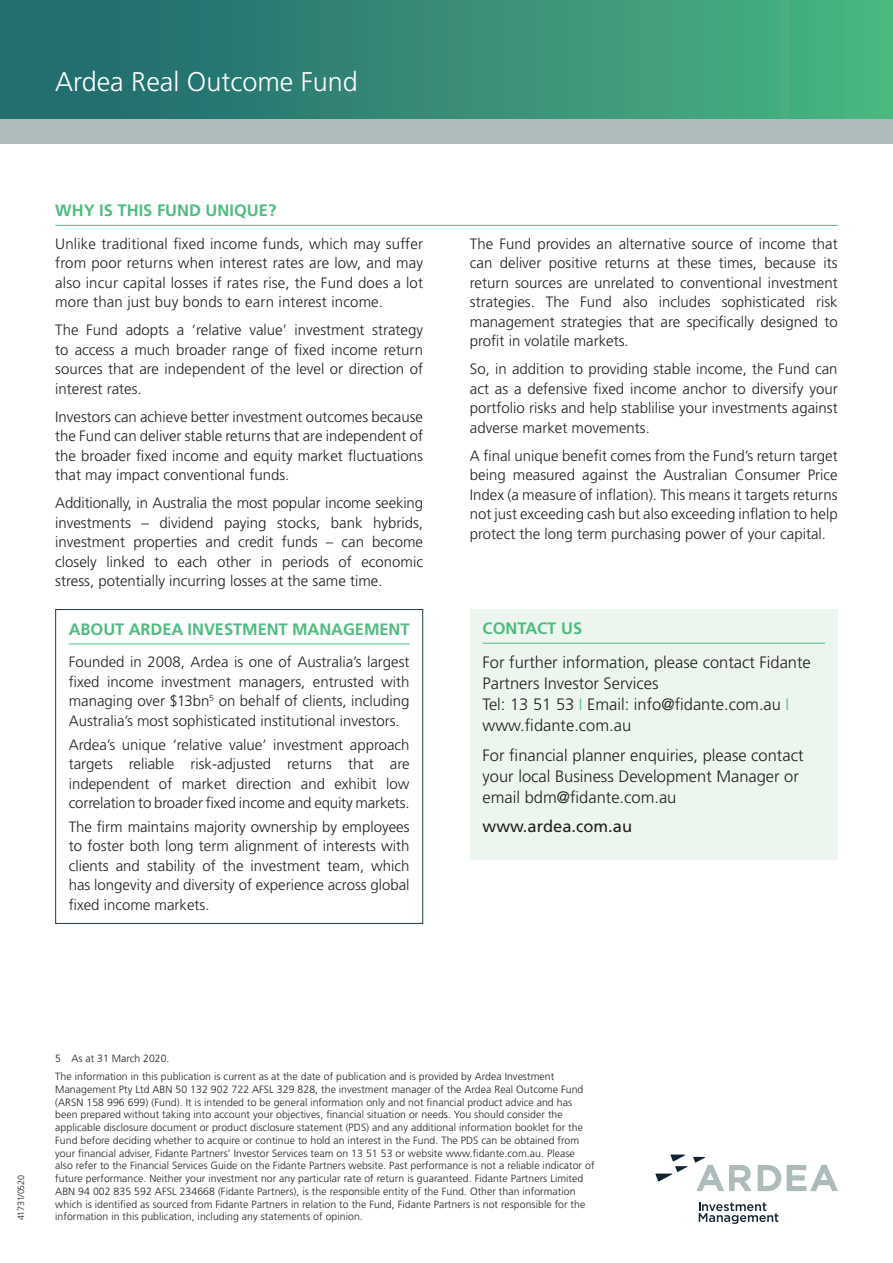
<style>
.page{position:relative;width:893px;height:1263px;background:#fff}
.page>*{position:absolute;margin:0;border:0;box-sizing:border-box;transform-origin:0 0}
._2__Intro{font:300 27px "Frutiger";color:#fff}
.BODY{font:300 16.5px/21px "Frutiger";color:#231f20}
.t1{font:700 16.5px "Frutiger";letter-spacing:-.005em;color:#4ebc7f}
.BODY-2{font:16.5px "Frutiger";color:#231f20}
.BODY-3{font:300 15px/19.5px "Frutiger";color:#231f20;text-align:justify}
.FOOTNOTE{font:300 10.5px/12.8px "Frutiger";letter-spacing:.005em;color:#231f20}
.t2{font:300 9px "Frutiger";letter-spacing:-.025em;color:#231f20}
.s1{color:#4ebc7f}
</style>
<div class="page">
<hr style="left:55px;top:225px;width:783px;height:1px;background:#4ebc7f">
<div style="left:0;top:0;width:893px;height:131px;background:linear-gradient(to right,#20666e,#4cb581)"></div>
<div style="left:0;top:119px;width:893px;height:25px;background:#adbbbb"></div>
<svg style="left:699px;top:1202px;width:79px;height:22px"></svg>
<svg style="left:758px;top:1165px;width:23px;height:26px"></svg>
<svg style="left:787px;top:1165px;width:51px;height:26px"></svg>
<svg style="left:655px;top:1154px;width:32px;height:27px"></svg>
<svg style="left:693px;top:1157px;width:58px;height:34px"></svg>
<hr style="left:69px;top:643px;width:341px;height:1px;background:#4ebc7f">
<div style="left:55px;top:609px;width:368px;height:315px;border:1px solid #213844"></div>
<div style="left:470px;top:609px;width:368px;height:251px;background:#ecf6ef"></div>
<hr style="left:483px;top:643px;width:342px;height:1px;background:#4ebc7f">
<p class="_2__Intro" style="left:55px;top:66px;width:304px">Ardea Real Outcome Fund</p>
<h2 class="t1" style="left:55px;top:201px;width:222px">WHY IS THIS FUND UNIQUE?</h2>
<p class="BODY-3" style="left:55px;top:234px;width:369px">Unlike traditional fixed income funds, which may suffer from poor returns when interest rates are low, and may also incur capital losses if rates rise, the Fund does a lot more than just buy bonds to earn interest income.</p>
<p class="BODY-3" style="left:55px;top:321px;width:369px">The Fund adopts a ‘relative value’ investment strategy to access a much broader range of fixed income return sources that are independent of the level or direction of interest rates.</p>
<p class="BODY-3" style="left:55px;top:407px;width:369px">Investors can achieve better investment outcomes because the Fund can deliver stable returns that are independent of the broader fixed income and equity market fluctuations that may impact conventional funds.</p>
<p class="BODY-3" style="left:55px;top:494px;width:369px">Additionally, in Australia the most popular income seeking investments – dividend paying stocks, bank hybrids, investment properties and credit funds – can become closely linked to each other in periods of economic stress, potentially incurring losses at the same time.</p>
<h2 class="t1" style="left:69px;top:620px;width:342px">ABOUT ARDEA INVESTMENT MANAGEMENT</h2>
<p class="BODY-3" style="left:69px;top:653px;width:342px">Founded in 2008, Ardea is one of Australia’s largest fixed income investment managers, entrusted with managing over $13bn<sup>5</sup> on behalf of clients, including Australia’s most sophisticated institutional investors.</p>
<p class="BODY-3" style="left:69px;top:735px;width:342px">Ardea’s unique ‘relative value’ investment approach targets reliable risk-adjusted returns that are independent of market direction and exhibit low correlation to broader fixed income and equity markets.</p>
<p class="BODY-3" style="left:69px;top:817px;width:342px">The firm maintains majority ownership by employees to foster both long term alignment of interests with clients and stability of the investment team, which has longevity and diversity of experience across global fixed income markets.</p>
<p class="BODY-3" style="left:470px;top:234px;width:369px">The Fund provides an alternative source of income that can deliver positive returns at these times, because its return sources are unrelated to conventional investment strategies. The Fund also includes sophisticated risk management strategies that are specifically designed to profit in volatile markets.</p>
<p class="BODY-3" style="left:470px;top:360px;width:369px">So, in addition to providing stable income, the Fund can act as a defensive fixed income anchor to diversify your portfolio risks and help stablilise your investments against adverse market movements.</p>
<p class="BODY-3" style="left:470px;top:446px;width:369px">A final unique benefit comes from the Fund’s return target being measured against the Australian Consumer Price Index (a measure of inflation). This means it targets returns not just exceeding cash but also exceeding inflation to help protect the long term purchasing power of your capital.</p>
<h2 class="t1" style="left:483px;top:619px;width:101px">CONTACT US</h2>
<p class="BODY" style="left:483px;top:652px;width:330px">For further information, please contact Fidante<br>Partners Investor Services</p>
<p class="BODY" style="left:483px;top:694px;width:308px">Tel: 13 51 53 <span class="s1">I</span> Email: info@fidante.com.au <span class="s1">I </span>www.fidante.com.au</p>
<p class="BODY" style="left:483px;top:745px;width:322px">For financial planner enquiries, please contact your local Business Development Manager or email bdm@fidante.com.au</p>
<p class="BODY-2" style="left:483px;top:817px;width:151px">www.ardea.com.au</p>
<p class="t2" style="left:16px;top:1220px;width:47px;rotate:-90deg">41731/0520</p>
<p class="FOOTNOTE" style="left:55px;top:1052px;width:116px">5 As at 31 March 2020.</p>
<p class="FOOTNOTE" style="left:55px;top:1070px;width:541px">The information in this publication is current as at the date of publication and is provided by Ardea Investment Management Pty Ltd ABN 50 132 902 722 AFSL 329 828, the investment manager of the Ardea Real Outcome Fund (ARSN 158 996 699) (Fund). It is intended to be general information only and not financial product advice and has been prepared without taking into account your objectives, financial situation or needs. You should consider the applicable disclosure document or product disclosure statement (PDS) and any additional information booklet for the Fund before deciding whether to acquire or continue to hold an interest in the Fund. The PDS can be obtained from your financial adviser, Fidante Partners’ Investor Services team on 13 51 53 or website www.fidante.com.au. Please also refer to the Financial Services Guide on the Fidante Partners website. Past performance is not a reliable indicator of future performance. Neither your investment nor any particular rate of return is guaranteed. Fidante Partners Limited ABN 94 002 835 592 AFSL 234668 (Fidante Partners), is the responsible entity of the Fund. Other than information which is identified as sourced from Fidante Partners in relation to the Fund, Fidante Partners is not responsible for the</p>
<p class="FOOTNOTE" style="left:55px;top:1210px;width:309px">information in this publication, including any statements of opinion.</p>
</div>
